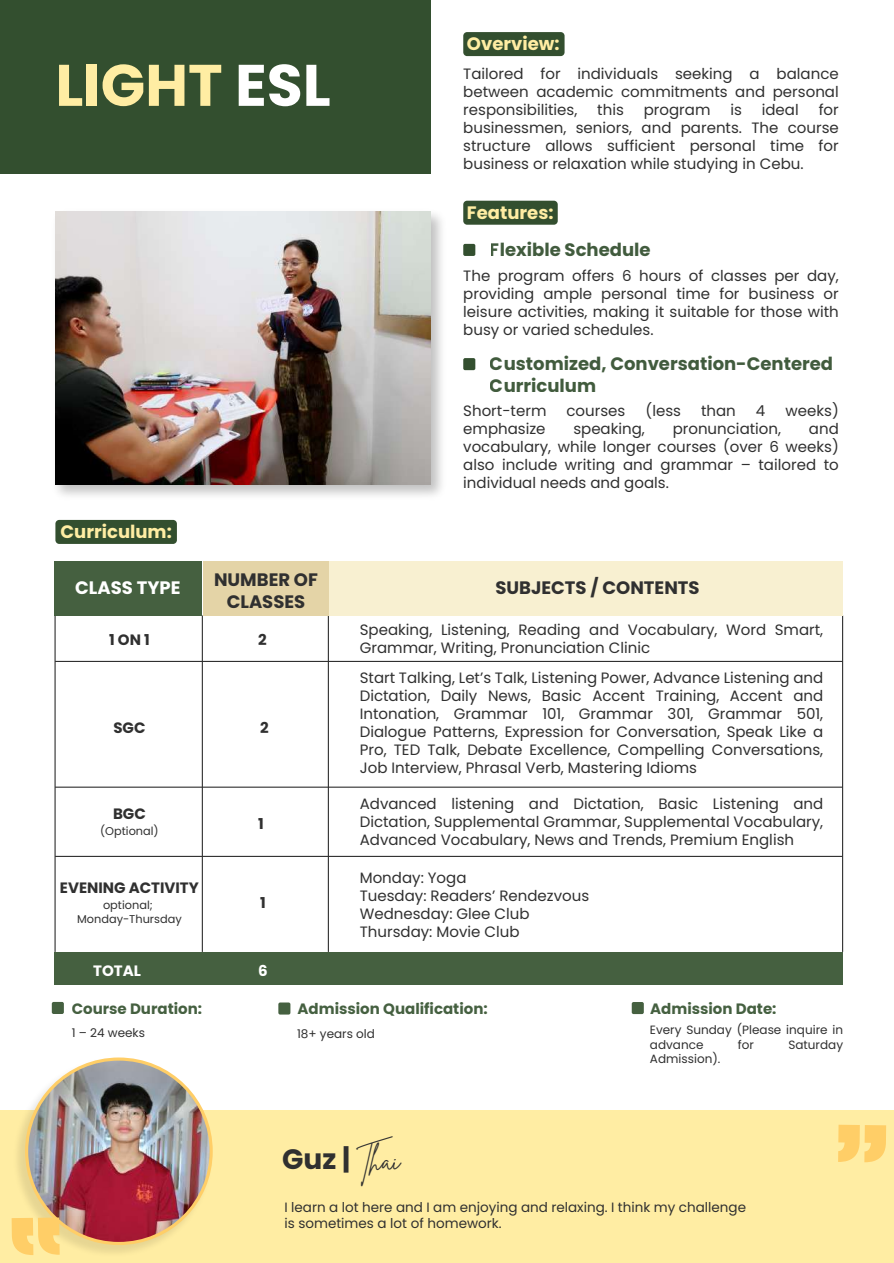
<style>
.page{position:relative;width:894px;height:1263px;background:#fff}
.page>*{position:absolute;margin:0;border:0;box-sizing:border-box;transform-origin:0 0}
.t1{font:700 58.5px "Poppins";color:#ffeda3}
.t2{font:700 28.05px "Poppins";color:#303030}
.t3{font:700 18px/21.6px "Poppins";color:#334f2f}
.t4{font:700 18px/21.6px "Poppins";color:#303030;text-align:center}
.t5{font:700 18px "Poppins";color:#ffeda3}
.t6{font:700 18px "Poppins";color:#fff}
.t7{font:15px/18px "Poppins";color:#303030;text-align:justify}
.t8{font:700 15px "Poppins";color:#375432}
.t9{font:700 15px "Poppins";color:#303030}
.t10{font:700 15px "Poppins";color:#fff}
.t11{font:13.5px/16.2px "Poppins";color:#303030}
.t12{font:12px/14.4px "Poppins";color:#303030}
.t13{font:11.25px/13.6px "Poppins";color:#303030;text-align:center}
.s1{color:#fff}
.s2{font-family:"Brittany Signature";font-weight:400}
</style>
<div class="page">
<div style="left:631px;top:1002px;width:12px;height:12px;background:#456040;border-radius:2px"></div>
<div style="left:278px;top:1002px;width:12px;height:12px;background:#456040;border-radius:2px"></div>
<div style="left:52px;top:1002px;width:12px;height:12px;background:#456040;border-radius:2px"></div>
<hr style="left:202px;top:615px;width:1px;height:337px;background:#303030">
<hr style="left:54px;top:615px;width:2px;height:337px;background:#303030">
<hr style="left:328px;top:615px;width:1px;height:337px;background:#303030">
<hr style="left:841px;top:615px;width:1px;height:337px;background:#303030">
<div style="left:55px;top:520px;width:122px;height:24px;background:#334f2f;border-radius:4px"></div>
<div style="left:463px;top:201px;width:94px;height:24px;background:#334f2f;border-radius:4px"></div>
<div style="left:463px;top:32px;width:101px;height:24px;background:#334f2f;border-radius:4px"></div>
<div style="left:463px;top:244px;width:12px;height:12px;background:#334f2f;border-radius:2px"></div>
<div style="left:463px;top:358px;width:12px;height:12px;background:#334f2f;border-radius:2px"></div>
<div style="left:54px;top:951px;width:788px;height:33px;background:#456040"></div>
<hr style="left:55px;top:661px;width:787px;height:1px;background:#303030">
<hr style="left:55px;top:786px;width:787px;height:1px;background:#303030">
<hr style="left:55px;top:856px;width:787px;height:1px;background:#303030">
<img style="left:55px;top:212px;width:376px;height:273px">
<div style="left:328px;top:561px;width:514px;height:54px;background:#f8f0d1"></div>
<div style="left:203px;top:561px;width:125px;height:54px;background:#e4d4a7"></div>
<div style="left:54px;top:561px;width:148px;height:54px;background:#456040"></div>
<div style="left:0;top:0;width:431px;height:174px;background:#334f2f"></div>
<div style="left:0;top:1109px;width:893px;height:154px;background:#ffeda3"></div>
<img style="left:10px;top:1076px;width:206px;height:177px">
<svg style="left:25px;top:1057px;width:188px;height:188px;fill:#ffce67"></svg>
<img style="left:28px;top:1060px;width:181px;height:181px;border-radius:91px">
<svg style="left:838px;top:1124px;width:47px;height:38px"></svg>
<svg style="left:12px;top:1217px;width:48px;height:38px"></svg>
<h1 class="t1" style="left:55px;top:51px;width:277px">LIGHT <span class="s1">ESL</span></h1>
<p class="t5" style="left:60px;top:521px;width:113px">Curriculum:</p>
<p class="t5" style="left:466px;top:33px;width:94px">Overview:</p>
<p class="t7" style="left:463px;top:65px;width:377px">Tailored for individuals seeking a balance between academic commitments and personal responsibilities,</p>
<p class="t7" style="left:463px;top:101px;width:377px;text-indent:355px">for businessmen, seniors, and parents. The course structure allows sufficient personal time for business or relaxation while studying in Cebu.</p>
<p class="t7" style="left:597px;top:101px;width:28px">this</p>
<p class="t7" style="left:643px;top:101px;width:68px">program</p>
<p class="t7" style="left:730px;top:101px;width:13px">is</p>
<p class="t7" style="left:761px;top:101px;width:38px">ideal</p>
<p class="t5" style="left:466px;top:202px;width:88px">Features:</p>
<p class="t3" style="left:490px;top:239px;width:162px">Flexible Schedule</p>
<p class="t7" style="left:463px;top:267px;width:377px">The program offers 6 hours of classes per day, providing ample personal time for business or leisure activities, making it suitable for those with busy or varied schedules.</p>
<p class="t3" style="left:490px;top:353px;width:344px">Customized, Conversation-Centered<br>Curriculum</p>
<p class="t7" style="left:463px;top:402px;width:85px">Short-term</p>
<p class="t7" style="left:566px;top:402px;width:60px">courses</p>
<p class="t7" style="left:645px;top:402px;width:37px">(less</p>
<p class="t7" style="left:700px;top:402px;width:36px">than</p>
<p class="t7" style="left:755px;top:402px;width:11px">4</p>
<p class="t7" style="left:785px;top:402px;width:55px">weeks)</p>
<p class="t7" style="left:463px;top:420px;width:84px">emphasize</p>
<p class="t7" style="left:573px;top:420px;width:73px">speaking,</p>
<p class="t7" style="left:672px;top:420px;width:110px">pronunciation,</p>
<p class="t7" style="left:463px;top:420px;width:377px;text-indent:345px">and vocabulary, while longer courses (over 6 weeks) also include writing and grammar – tailored to individual needs and goals.</p>
<p class="t6" style="left:75px;top:577px;width:107px">CLASS TYPE</p>
<p class="t4" style="left:214px;top:569px;width:105px">NUMBER OF<br>CLASSES</p>
<p class="t4" style="left:495px;top:577px;width:205px">SUBJECTS / CONTENTS</p>
<p class="t9" style="left:109px;top:631px;width:42px">1 ON 1</p>
<p class="t9" style="left:113px;top:719px;width:34px">SGC</p>
<p class="t9" style="left:113px;top:805px;width:34px">BGC</p>
<p class="t13" style="left:100px;top:824px;width:60px">(Optional)</p>
<p class="t9" style="left:60px;top:879px;width:140px">EVENING ACTIVITY</p>
<p class="t13" style="left:77px;top:898px;width:106px">optional;<br>Monday-Thursday</p>
<p class="t9" style="left:258px;top:631px;width:10px">2</p>
<p class="t9" style="left:260px;top:719px;width:10px">2</p>
<p class="t9" style="left:258px;top:815px;width:7px">1</p>
<p class="t9" style="left:260px;top:894px;width:7px">1</p>
<p class="t7" style="left:359px;top:620px;width:465px">Speaking, Listening, Reading and Vocabulary, Word Smart,<br>Grammar, Writing, Pronunciation Clinic</p>
<p class="t7" style="left:359px;top:669px;width:465px">Start Talking, Let’s Talk, Listening Power, Advance Listening and Dictation, Daily News, Basic Accent Training, Accent and Intonation, Grammar 101, Grammar 301, Grammar 501, Dialogue Patterns, Expression for Conversation, Speak Like a Pro, TED Talk, Debate Excellence, Compelling Conversations, Job Interview, Phrasal Verb, Mastering Idioms</p>
<p class="t7" style="left:359px;top:795px;width:465px">Advanced listening and Dictation, Basic Listening and Dictation, Supplemental Grammar, Supplemental Vocabulary, Advanced Vocabulary, News and Trends, Premium English</p>
<p class="t7" style="left:359px;top:869px;width:231px;text-align:left">Monday: Yoga<br>Tuesday: Readers’ Rendezvous<br>Wednesday: Glee Club<br>Thursday: Movie Club</p>
<p class="t10" style="left:258px;top:962px;width:11px">6</p>
<p class="t10" style="left:93px;top:962px;width:49px">TOTAL</p>
<p class="t8" style="left:72px;top:999px;width:132px">Course Duration:</p>
<p class="t8" style="left:650px;top:999px;width:128px">Admission Date:</p>
<p class="t12" style="left:72px;top:1025px;width:75px">1 – 24 weeks</p>
<p class="t8" style="left:297px;top:999px;width:192px">Admission Qualification:</p>
<p class="t12" style="left:297px;top:1027px;width:79px">18+ years old</p>
<p class="t12" style="left:649px;top:1023px;width:194px">Every Sunday (Please inquire in advance</p>
<p class="t12" style="left:737px;top:1037px;width:18px">for</p>
<p class="t12" style="left:788px;top:1037px;width:56px">Saturday</p>
<p class="t12" style="left:649px;top:1052px;width:72px">Admission).</p>
<h2 class="t2" style="left:282px;top:1143px;width:120px">Guz | <span class="s2">Thai</span></h2>
<p class="t11" style="left:284px;top:1199px;width:463px">I learn a lot here and I am enjoying and relaxing. I think my challenge is sometimes a lot of homework.</p>
</div>
